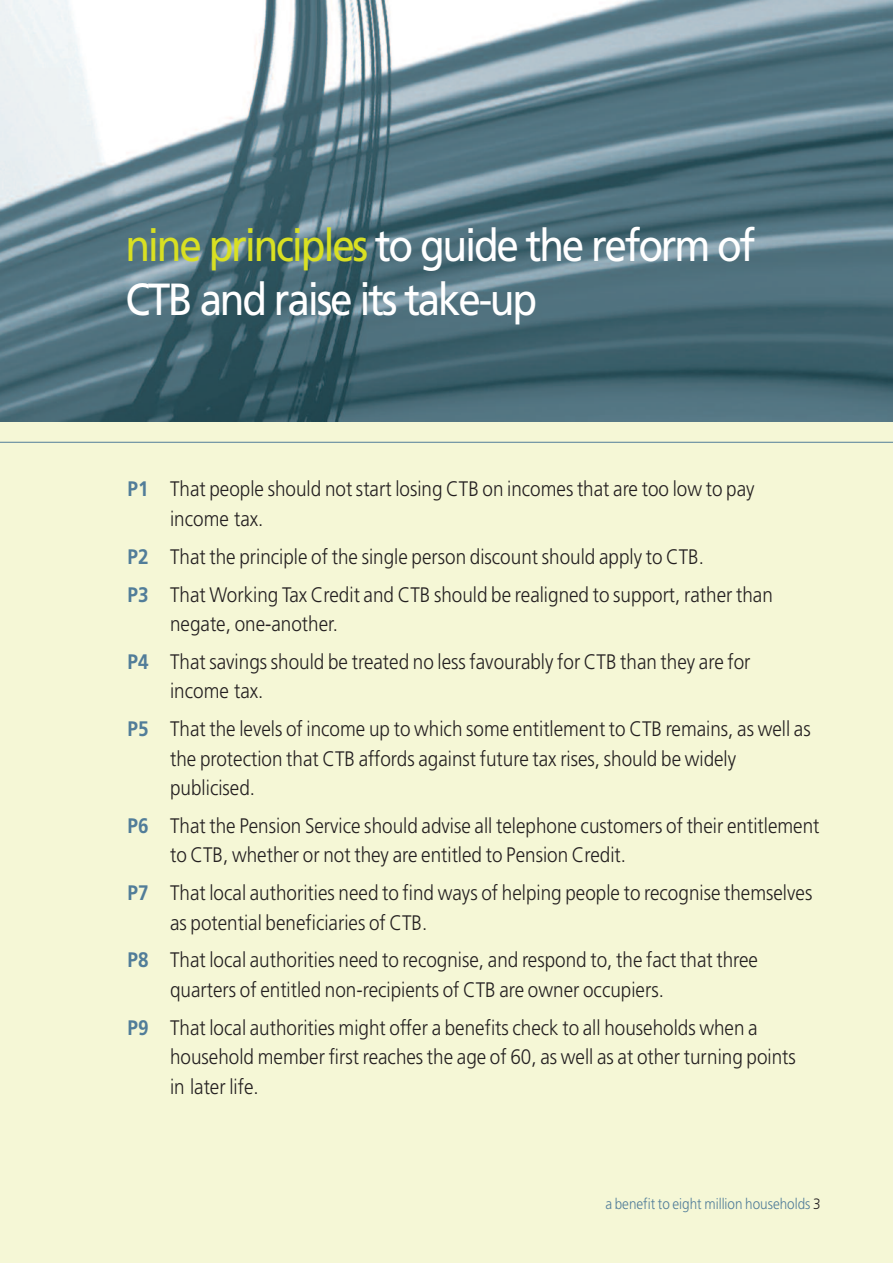
<style>
.page{position:relative;width:893px;height:1263px;background:#f5f7d6}
.page>*{position:absolute;margin:0;border:0;box-sizing:border-box;transform-origin:0 0}
.t1{font:45px/54px "Frutiger";letter-spacing:-.055em;color:#fff;scale:.9 1}
.t2{font:300 21px/29.4px "Frutiger";color:#231f20;scale:.9 1}
.t3{font:300 15px "Frutiger";color:#517d99;scale:.9 1}
.s1{color:#d9e022}
.s2{font-weight:700;color:#517d99}
.s3{color:#231f20}
</style>
<div class="page">
<hr style="left:0;top:442px;width:893px;height:1px;background:#517d99">
<hr style="left:0;top:421px;width:893px;height:1px;background:#517d99">
<img style="left:0;top:0;width:893px;height:421px">
<h1 class="t1" style="left:125px;top:222px;width:701px"><span class="s1">nine principles</span> to guide the reform of<br>CTB and raise its take-up</h1>
<p class="t2" style="left:170px;top:476px;width:651px;text-indent:-43px"><span class="s2">P1</span> That people should not start losing CTB on incomes that are too low to pay income tax.</p>
<p class="t2" style="left:128px;top:539px;width:718px;line-height:38px"><span class="s2">P2</span> That the principle of the single person discount should apply to CTB.<br><span class="s2">P3</span> That Working Tax Credit and CTB should be realigned to support, rather than</p>
<p class="t2" style="left:128px;top:606px;width:694px;line-height:38px;text-indent:43px">negate, one-another.<br><span class="s2">P4</span> That savings should be treated no less favourably for CTB than they are for</p>
<p class="t2" style="left:128px;top:673px;width:761px;line-height:38px;text-indent:43px">income tax.<br><span class="s2">P5</span> That the levels of income up to which some entitlement to CTB remains, as well as</p>
<p class="t2" style="left:170px;top:745px;width:630px">the protection that CTB affords against future tax rises, should be widely publicised.</p>
<p class="t2" style="left:170px;top:812px;width:723px;text-indent:-43px"><span class="s2">P6</span> That the Pension Service should advise all telephone customers of their entitlement to CTB, whether or not they are entitled to Pension Credit.</p>
<p class="t2" style="left:170px;top:880px;width:715px;text-indent:-43px"><span class="s2">P7</span> That local authorities need to find ways of helping people to recognise themselves as potential beneficiaries of CTB.</p>
<p class="t2" style="left:170px;top:947px;width:655px;text-indent:-43px"><span class="s2">P8</span> That local authorities need to recognise, and respond to, the fact that three quarters of entitled non-recipients of CTB are owner occupiers.</p>
<p class="t2" style="left:170px;top:1014px;width:697px;text-indent:-43px"><span class="s2">P9</span> That local authorities might offer a benefits check to all households when a household member first reaches the age of 60, as well as at other turning points in later life.</p>
<p class="t3" style="left:605px;top:1197px;width:241px">a benefit to eight million households <span class="s3">3</span></p>
</div>
